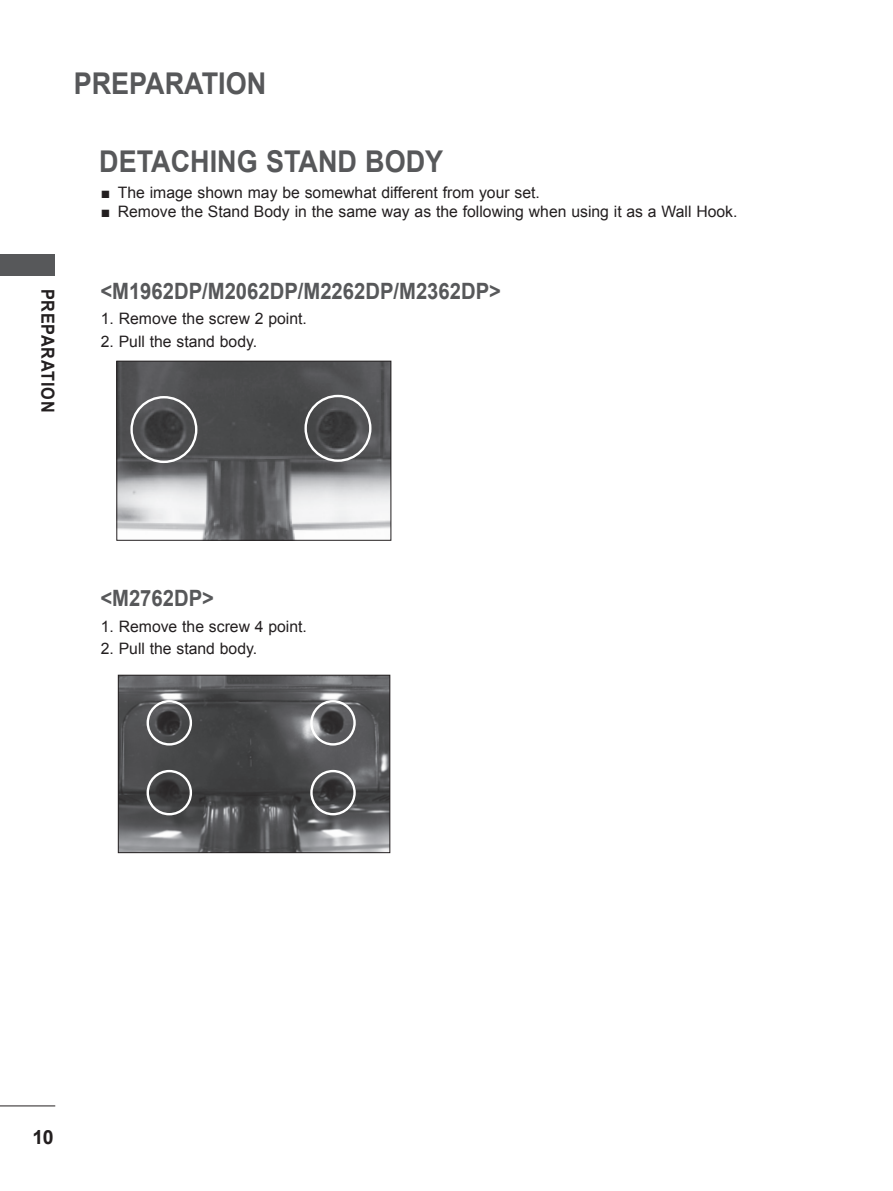
<style>
.page{position:relative;width:893px;height:1191px;background:#fff}
.page>*{position:absolute;margin:0;border:0;box-sizing:border-box;transform-origin:0 0}
.contents_body_head_2{font:700 30px "Arial";color:#57585a;scale:.9 1}
.contents_body_head_1{font:700 22.5px "Arial";color:#57585a;scale:.9 1}
.t1{font:700 19.5px "Arial";color:#231f20}
.t2{font:700 18px "Arial";letter-spacing:.05em;color:#231f20;scale:.9 1}
.body_main_10_5pt{font:15.75px "Arial";color:#231f20}
.body_main{font:15.75px "Arial";color:#231f20}
</style>
<div class="page">
<hr style="left:0;top:1105px;width:55px;height:1px;background:#231f20">
<div style="left:0;top:254px;width:54px;height:21px;background:#57585a"></div>
<img style="left:120px;top:677px;width:268px;height:174px">
<div style="left:118px;top:675px;width:272px;height:178px;border:1px solid #231f20"></div>
<div style="left:310px;top:700px;width:46px;height:45px;border:2px solid #fff;border-radius:50%"></div>
<div style="left:310px;top:770px;width:46px;height:45px;border:2px solid #fff;border-radius:50%"></div>
<div style="left:147px;top:700px;width:45px;height:45px;border:2px solid #fff;border-radius:50%"></div>
<div style="left:147px;top:770px;width:45px;height:45px;border:2px solid #fff;border-radius:50%"></div>
<img style="left:118px;top:363px;width:271px;height:175px">
<div style="left:116px;top:361px;width:275px;height:179px;border:1px solid #231f20"></div>
<div style="left:130px;top:396px;width:67px;height:67px;border:2px solid #fff;border-radius:50%"></div>
<div style="left:304px;top:395px;width:67px;height:67px;border:2px solid #fff;border-radius:50%"></div>
<h1 class="contents_body_head_2" style="left:74px;top:64px;width:215px">PREPARATION</h1>
<p class="contents_body_head_2" style="left:99px;top:141px;width:384px">DETACHING STAND BODY</p>
<p class="body_main_10_5pt" style="left:101px;top:182px;width:441px">■ The image shown may be somewhat different from your set.</p>
<p class="body_main_10_5pt" style="left:101px;top:201px;width:638px">■ Remove the Stand Body in the same way as the following when using it as a Wall Hook.</p>
<p class="t2" style="left:60px;top:289px;width:139px;rotate:90deg">PREPARATION</p>
<p class="contents_body_head_1" style="left:100px;top:276px;width:447px">&lt;M1962DP/M2062DP/M2262DP/M2362DP&gt;</p>
<p class="body_main" style="left:101px;top:308px;width:208px">1. Remove the screw 2 point.</p>
<p class="body_main" style="left:101px;top:331px;width:158px">2. Pull the stand body.</p>
<p class="contents_body_head_1" style="left:100px;top:583px;width:128px">&lt;M2762DP&gt;</p>
<p class="body_main" style="left:101px;top:616px;width:208px">1. Remove the screw 4 point.</p>
<p class="body_main" style="left:101px;top:638px;width:158px">2. Pull the stand body.</p>
<p class="t1" style="left:33px;top:1124px;width:23px">10</p>
</div>
